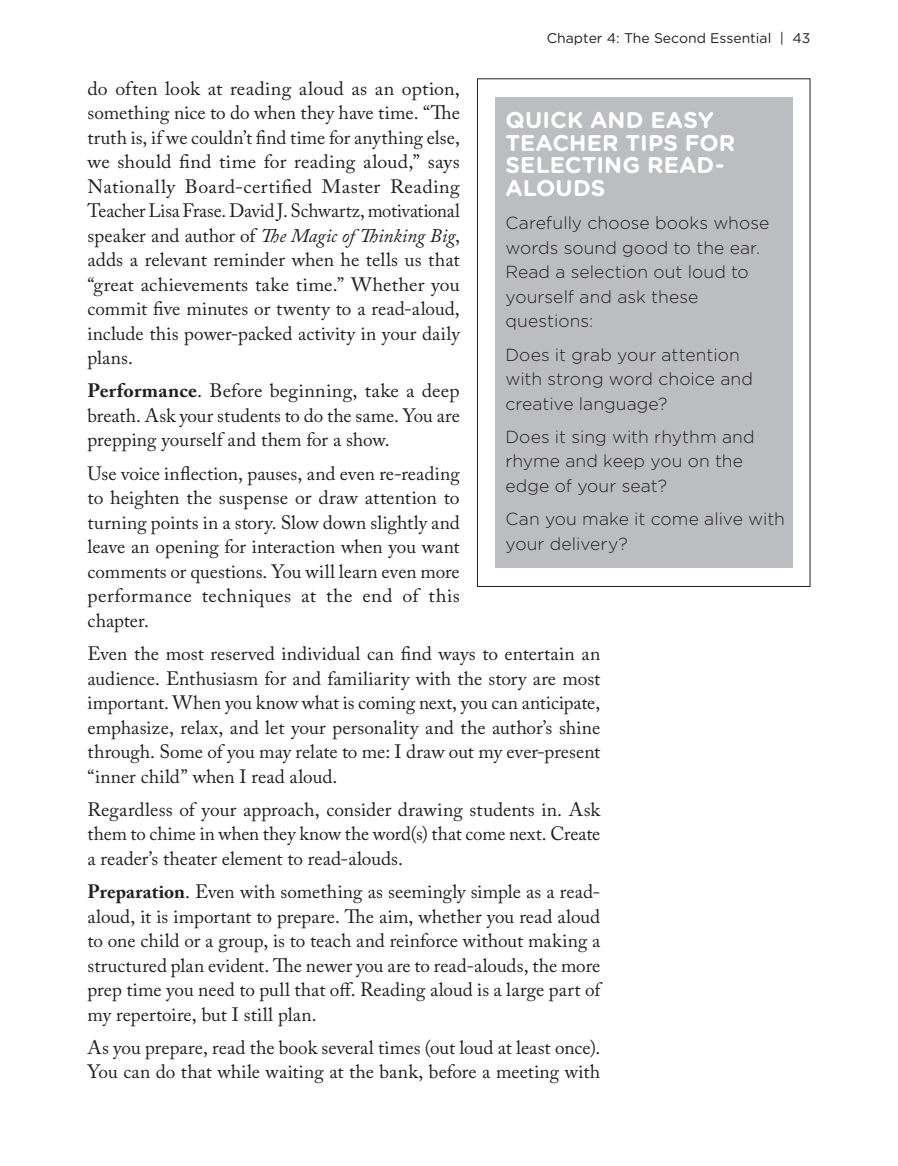
<style>
.page{position:relative;width:898px;height:1166px;background:#fff}
.page>*{position:absolute;margin:0;border:0;box-sizing:border-box;transform-origin:0 0}
.t1{font:700 22.75px/22.8px "Gotham Rounded";letter-spacing:.005em;color:#fff}
.t2{font:19.25px/24.5px "Adobe Caslon Pro";color:#231f20;text-align:justify}
.t3{font:300 17.5px/24.5px "Gotham Rounded";letter-spacing:.005em;color:#231f20}
.t4{font:14px "Gotham Rounded";color:#231f20}
.s1{font-style:italic}
.s2{font-weight:700}
</style>
<div class="page">
<div style="left:495px;top:97px;width:297px;height:471px;background:#bcbdc0"></div>
<p class="t4" style="left:547px;top:29px;width:265px">Chapter 4: The Second Essential | 43</p>
<p class="t2" style="left:88px;top:76px;width:374px">do often look at reading aloud as an option, something nice to do when they have time. “The truth is, if we couldn’t find time for anything else, we should find time for reading aloud,” says Nationally Board-certified Master Reading Teacher Lisa Frase. David J. Schwartz, motivational speaker and author of <span class="s1">The Magic of Thinking Big</span>, adds a relevant reminder when he tells us that “great achievements take time.” Whether you commit five minutes or twenty to a read-aloud, include this power-packed activity in your daily plans.</p>
<p class="t2" style="left:88px;top:378px;width:374px"><span class="s2">Performance</span>. Before beginning, take a deep breath. Ask your students to do the same. You are prepping yourself and them for a show.</p>
<p class="t2" style="left:88px;top:461px;width:374px">Use voice inflection, pauses, and even re-reading to heighten the suspense or draw attention to turning points in a story. Slow down slightly and leave an opening for interaction when you want comments or questions. You will learn even more performance techniques at the end of this chapter.</p>
<p class="t2" style="left:88px;top:641px;width:514px">Even the most reserved individual can find ways to entertain an audience. Enthusiasm for and familiarity with the story are most important. When you know what is coming next, you can anticipate, emphasize, relax, and let your personality and the author’s shine through. Some of you may relate to me: I draw out my ever-present “inner child” when I read aloud.</p>
<p class="t2" style="left:88px;top:797px;width:514px">Regardless of your approach, consider drawing students in. Ask them to chime in when they know the word(s) that come next. Create a reader’s theater element to read-alouds.</p>
<p class="t2" style="left:88px;top:879px;width:514px"><span class="s2">Preparation</span>. Even with something as seemingly simple as a read&shy;aloud, it is important to prepare. The aim, whether you read aloud to one child or a group, is to teach and reinforce without making a structured plan evident. The newer you are to read-alouds, the more prep time you need to pull that off. Reading aloud is a large part of my repertoire, but I still plan.</p>
<p class="t2" style="left:88px;top:1035px;width:514px">As you prepare, read the book several times (out loud at least once).<br>You can do that while waiting at the bank, before a meeting with</p>
<p class="t1" style="left:505px;top:107px;width:231px">QUICK AND EASY<br>TEACHER TIPS FOR<br>SELECTING READ-<br>ALOUDS</p>
<p class="t3" style="left:505px;top:210px;width:265px">Carefully choose books whose words sound good to the ear.<br>Read a selection out loud to yourself and ask these questions:</p>
<p class="t3" style="left:505px;top:341px;width:249px">Does it grab your attention with strong word choice and creative language?</p>
<p class="t3" style="left:505px;top:424px;width:251px">Does it sing with rhythm and rhyme and keep you on the edge of your seat?</p>
<p class="t3" style="left:505px;top:506px;width:281px">Can you make it come alive with your delivery?</p>
</div>
